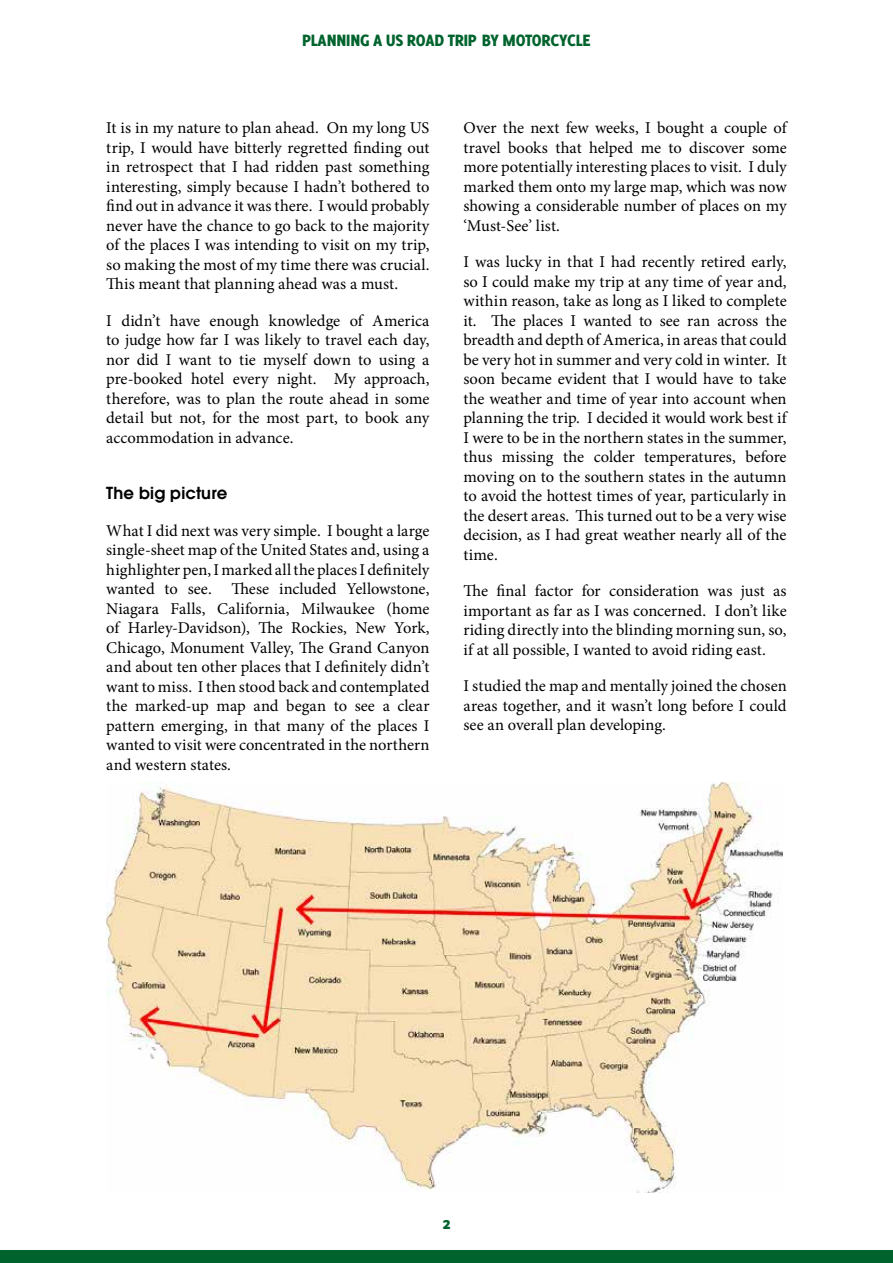
<style>
.page{position:relative;width:893px;height:1263px;background:#fff}
.page>*{position:absolute;margin:0;border:0;box-sizing:border-box;transform-origin:0 0}
.t1{font:800 18px "Delicious";letter-spacing:-.01em;color:#00632d}
.t2{font:16.5px/19.5px "Minion Pro";color:#000;text-align:justify}
.t3{font:600 16.5px "Avant Garde";letter-spacing:.015em;color:#000}
</style>
<div class="page">
<div style="left:0;top:1250px;width:893px;height:13px;background:#00632d"></div>
<img style="left:106px;top:782px;width:677px;height:410px">
<p class="t1" style="left:302px;top:30px;width:290px">PLANNING A US ROAD TRIP BY MOTORCYCLE</p>
<p class="t2" style="left:106px;top:118px;width:325px">It is in my nature to plan ahead. On my long US trip, I would have bitterly regretted finding out in retrospect that I had ridden past something interesting, simply because I hadn’t bothered to find out in advance it was there. I would probably never have the chance to go back to the majority of the places I was intending to visit on my trip, so making the most of my time there was crucial.<br>This meant that planning ahead was a must.</p>
<p class="t2" style="left:106px;top:311px;width:325px">I didn’t have enough knowledge of America to judge how far I was likely to travel each day, nor did I want to tie myself down to using a pre-booked hotel every night. My approach, therefore, was to plan the route ahead in some detail but not, for the most part, to book any accommodation in advance.</p>
<p class="t3" style="left:106px;top:482px;width:122px">The big picture</p>
<p class="t2" style="left:106px;top:521px;width:325px">What I did next was very simple. I bought a large single-sheet map of the United States and, using a highlighter pen, I marked all the places I definitely wanted to see. These included Yellowstone, Niagara Falls, California, Milwaukee (home of Harley-Davidson), The Rockies, New York, Chicago, Monument Valley, The Grand Canyon and about ten other places that I definitely didn’t want to miss. I then stood back and contemplated the marked-up map and began to see a clear pattern emerging, in that many of the places I wanted to visit were concentrated in the northern and western states.</p>
<p class="t2" style="left:463px;top:118px;width:325px">Over the next few weeks, I bought a couple of travel books that helped me to discover some more potentially interesting places to visit. I duly marked them onto my large map, which was now showing a considerable number of places on my ‘Must-See’ list.</p>
<p class="t2" style="left:463px;top:252px;width:325px">I was lucky in that I had recently retired early, so I could make my trip at any time of year and, within reason, take as long as I liked to complete it. The places I wanted to see ran across the breadth and depth of America, in areas that could be very hot in summer and very cold in winter. It soon became evident that I would have to take the weather and time of year into account when planning the trip. I decided it would work best if I were to be in the northern states in the summer, thus missing the colder temperatures, before moving on to the southern states in the autumn to avoid the hottest times of year, particularly in the desert areas. This turned out to be a very wise decision, as I had great weather nearly all of the time.</p>
<p class="t2" style="left:463px;top:581px;width:325px">The final factor for consideration was just as important as far as I was concerned. I don’t like riding directly into the blinding morning sun, so, if at all possible, I wanted to avoid riding east.</p>
<p class="t2" style="left:463px;top:676px;width:325px">I studied the map and mentally joined the chosen areas together, and it wasn’t long before I could see an overall plan developing.</p>
<p class="t1" style="left:442px;top:1213px;width:10px">2</p>
</div>
